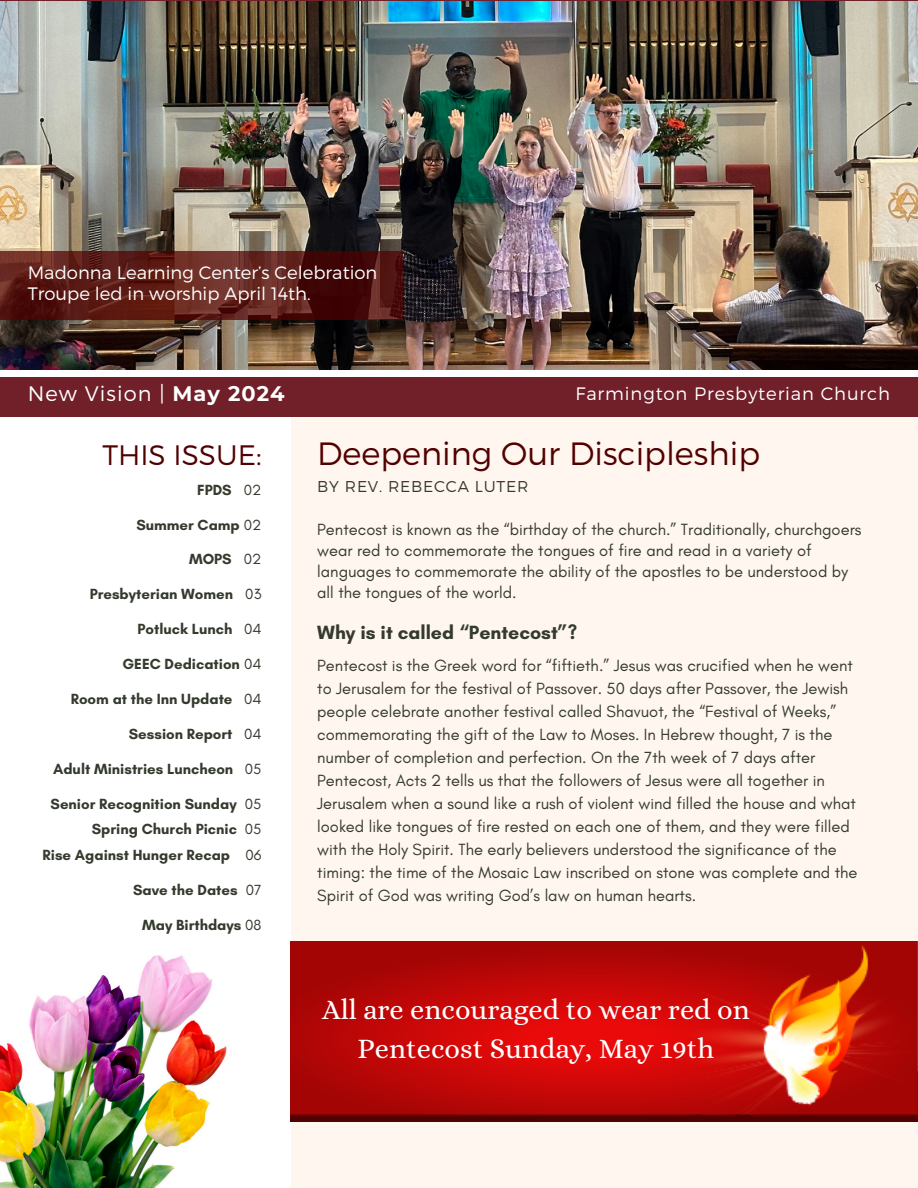
<style>
.page{position:relative;width:918px;height:1188px;background:#fff6ef}
.page>*{position:absolute;margin:0;border:0;box-sizing:border-box;transform-origin:0 0}
.t1{font:300 32.25px "Montserrat";color:#520101}
.t2{font:28.35px/39.3px "Alice";color:#fff;text-align:center}
.t3{font:300 28.2px "Montserrat";color:#520101}
.t4{font:300 21px "Montserrat";letter-spacing:.05em;color:#fff}
.t5{font:700 19.5px "Glacial Indifference";color:#343a2d}
.t6{font:300 18px/21.3px "Montserrat";color:#fff}
.t7{font:300 18px "Montserrat";letter-spacing:.05em;color:#fff}
.t8{font:16.5px/23px "Glacial Indifference";color:#343a2d}
.t9{font:300 15.6px "Montserrat";letter-spacing:.05em;color:#343a2d}
.t10{font:700 15px "Glacial Indifference";color:#343a2d}
.t11{font:15px "Glacial Indifference";color:#343a2d}
.s1{font-weight:700}
.s2{font-weight:400}
</style>
<div class="page">
<svg style="left:0;top:0;width:918px;height:416px;background:#854149"></svg>
<div style="left:0;top:417px;width:290px;height:771px;background:#fff"></div>
<img style="left:0;top:2px;width:918px;height:368px">
<img style="left:0;top:955px;width:227px;height:233px">
<div style="left:290px;top:1072px;width:628px;height:50px;background:#520101"></div>
<img style="left:290px;top:942px;width:628px;height:174px">
<svg style="left:0;top:251px;width:403px;height:68px;background:#5b1d18"></svg>
<h3 class="t6" style="left:28px;top:261px;width:351px">Madonna Learning Center’s Celebration<br>Troupe led in worship April 14th.</h3>
<h6 class="t4" style="left:28px;top:380px;width:259px">New Vision | <span class="s1">May 2024</span></h6>
<h4 class="t7" style="left:575px;top:382px;width:316px">Farmington Presbyterian Church</h4>
<h6 class="t1" style="left:317px;top:432px;width:444px">Deepening Our Discipleship</h6>
<p class="t9" style="left:317px;top:476px;width:213px">BY REV. REBECCA LUTER</p>
<p class="t3" style="left:102px;top:436px;width:161px">THIS ISSUE:</p>
<p class="t10" style="left:197px;top:480px;width:66px">FPDS <span class="s2">02</span></p>
<p class="t10" style="left:136px;top:515px;width:127px">Summer Camp <span class="s2">02</span></p>
<p class="t10" style="left:189px;top:550px;width:74px">MOPS <span class="s2">02</span></p>
<p class="t10" style="left:90px;top:585px;width:173px">Presbyterian Women <span class="s2">03</span></p>
<p class="t10" style="left:138px;top:620px;width:126px">Potluck Lunch <span class="s2">04</span></p>
<p class="t10" style="left:123px;top:655px;width:140px">GEEC Dedication <span class="s2">04</span></p>
<p class="t10" style="left:71px;top:690px;width:192px">Room at the Inn Update <span class="s2">04</span></p>
<p class="t10" style="left:129px;top:725px;width:134px">Session Report <span class="s2">04</span></p>
<p class="t10" style="left:53px;top:759px;width:210px">Adult Ministries Luncheon <span class="s2">05</span></p>
<p class="t10" style="left:51px;top:794px;width:212px">Senior Recognition Sunday <span class="s2">05</span></p>
<p class="t10" style="left:92px;top:820px;width:147px">Spring Church Picnic</p>
<p class="t11" style="left:245px;top:820px;width:18px">05</p>
<p class="t10" style="left:43px;top:846px;width:189px">Rise Against Hunger Recap</p>
<p class="t11" style="left:245px;top:846px;width:18px">06</p>
<p class="t10" style="left:133px;top:881px;width:130px">Save the Dates <span class="s2">07</span></p>
<h1 class="t10" style="left:142px;top:916px;width:121px">May Birthdays <span class="s2">08</span></h1>
<h5 class="t8" style="left:317px;top:519px;width:546px;line-height:21px">Pentecost is known as the “birthday of the church.” Traditionally, churchgoers wear red to commemorate the tongues of fire and read in a variety of languages to commemorate the ability of the apostles to be understood by all the tongues of the world.</h5>
<h6 class="t5" style="left:317px;top:621px;width:262px">Why is it called “Pentecost”?</h6>
<h2 class="t8" style="left:317px;top:653px;width:542px">Pentecost is the Greek word for “fiftieth.” Jesus was crucified when he went to Jerusalem for the festival of Passover. 50 days after Passover, the Jewish people celebrate another festival called Shavuot, the “Festival of Weeks,” commemorating the gift of the Law to Moses. In Hebrew thought, 7 is the number of completion and perfection. On the 7th week of 7 days after Pentecost, Acts 2 tells us that the followers of Jesus were all together in Jerusalem when a sound like a rush of violent wind filled the house and what looked like tongues of fire rested on each one of them, and they were filled with the Holy Spirit. The early believers understood the significance of the timing: the time of the Mosaic Law inscribed on stone was complete and the Spirit of God was writing God’s law on human hearts.</h2>
<p class="t2" style="left:322px;top:989px;width:429px">All are encouraged to wear red on<br>Pentecost Sunday, May 19th</p>
</div>
